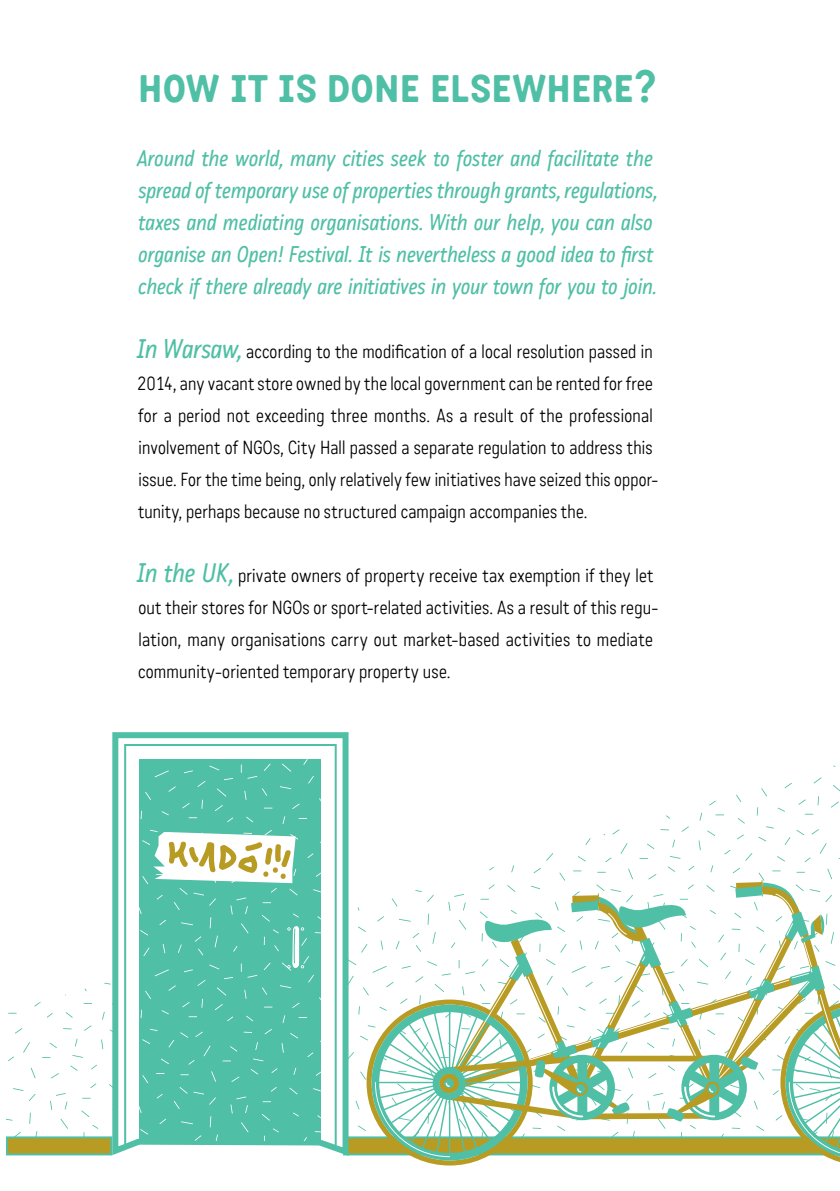
<style>
.page{position:relative;width:840px;height:1191px;background:#fff}
.page>*{position:absolute;margin:0;border:0;box-sizing:border-box;transform-origin:0 0}
.t1{font:44px "Katarine Bold SC";letter-spacing:-.005em;color:#4fbfa5}
.t2{font:italic 500 22px/32px "Katarine";letter-spacing:.005em;color:#4fbfa5}
.t3{font:300 18.4px/32px "Katarine";letter-spacing:.01em;color:#000}
.s1{font-weight:500;font-style:italic;font-size:26px;color:#4fbfa5}
</style>
<div class="page">
<svg style="left:6px;top:765px;width:833px;height:371px"></svg>
<div style="left:6px;top:1136px;width:106px;height:19px;background:#b89b23;border:2px solid #4fbfa5"></div>
<svg style="left:351px;top:880px;width:488px;height:285px"></svg>
<svg style="left:109px;top:732px;width:242px;height:424px"></svg>
<div style="left:124px;top:744px;width:212px;height:402px;border:2px solid #4fbfa5"></div>
<div style="left:139px;top:759px;width:182px;height:382px;background:#4fbfa5"></div>
<svg style="left:287px;top:923px;width:17px;height:48px"></svg>
<svg style="left:153px;top:832px;width:142px;height:51px"></svg>
<h1 class="t1" style="left:138px;top:59px;width:521px">HOW IT IS DONE ELSEWHERE?</h1>
<p class="t2" style="left:136px;top:142px;width:522px">Around the world, many cities seek to foster and facilitate the spread of temporary use of properties through grants, regulations, taxes and mediating organisations. With our help, you can also organise an Open! Festival. It is nevertheless a good idea to first check if there already are initiatives in your town for you to join.</p>
<p class="t3" style="left:136px;top:336px;width:523px"><span class="s1">In Warsaw,</span> according to the modification of a local resolution passed in 2014, any vacant store owned by the local government can be rented for free for a period not exceeding three months. As a result of the professional involvement of NGOs, City Hall passed a separate regulation to address this issue. For the time being, only relatively few initiatives have seized this oppor&shy;tunity, perhaps because no structured campaign accompanies the.</p>
<p class="t3" style="left:136px;top:560px;width:523px"><span class="s1">In the UK,</span> private owners of property receive tax exemption if they let out their stores for NGOs or sport-related activities. As a result of this regu&shy;lation, many organisations carry out market-based activities to mediate community-oriented temporary property use.</p>
</div>
